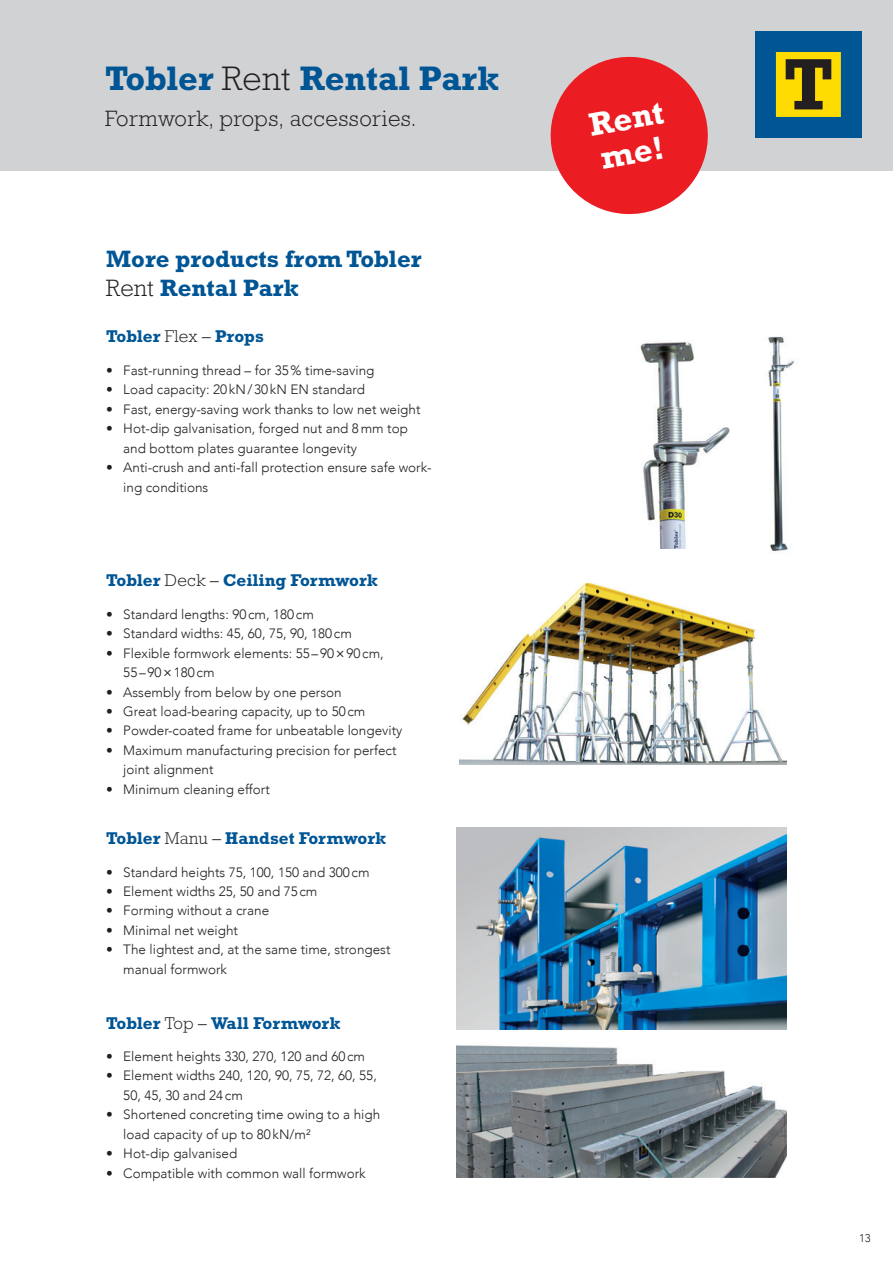
<style>
.page{position:relative;width:893px;height:1263px;background:#fff}
.page>*{position:absolute;margin:0;border:0;box-sizing:border-box;transform-origin:0 0}
.t1{font:700 34.5px "Rockwell Std";color:#005595}
.t2{font:700 33px/34.5px "Rockwell Std";color:#fff}
.t3{font:700 24px/28.8px "Rockwell Std";color:#005595}
.t4{font:300 22.5px "Rockwell Std";letter-spacing:.02em;color:#231f20}
.t5{font:700 17.25px "Rockwell Std";color:#005595}
.t6{font:300 13.5px/19.5px "Avenir";color:#231f20}
.t7{font:300 11.25px "Avenir";color:#231f20}
.s1{font-weight:300;color:#231f20}
.s2{font-weight:400}
</style>
<div class="page">
<img style="left:768px;top:336px;width:27px;height:215px">
<img style="left:640px;top:342px;width:90px;height:207px">
<img style="left:456px;top:1045px;width:331px;height:133px">
<img style="left:460px;top:584px;width:327px;height:180px">
<img style="left:456px;top:827px;width:331px;height:202px">
<div style="left:0;top:0;width:893px;height:170px;background:#d1d2d4"></div>
<div style="left:755px;top:31px;width:107px;height:107px;background:#005595"></div>
<div style="left:776px;top:52px;width:64px;height:64px;background:#ffdc01"></div>
<div style="left:776px;top:52px;width:65px;height:65px;border:1px solid #ffdc01"></div>
<svg style="left:786px;top:59px;width:45px;height:50px"></svg>
<svg style="left:548px;top:56px;width:162px;height:159px"></svg>
<h1 class="t1" style="left:105px;top:58px;width:396px">Tobler <span class="s1">Rent</span> Rental Park</h1>
<h3 class="t4" style="left:105px;top:105px;width:313px">Formwork, props, accessories.</h3>
<h2 class="t2" style="left:586px;top:107px;width:76px;rotate:-10deg">Rent me!</h2>
<h3 class="t3" style="left:106px;top:244px;width:317px">More products from Tobler<br><span class="s1">Rent</span> Rental Park</h3>
<p class="t5" style="left:106px;top:326px;width:159px">Tobler <span class="s1">Flex –</span> Props</p>
<p class="t6" style="left:106px;top:360px;width:270px">• Fast-running thread – for 35% time-saving</p>
<p class="t6" style="left:106px;top:380px;width:260px">• Load capacity: 20kN/30kN EN standard</p>
<p class="t6" style="left:106px;top:399px;width:316px">• Fast, energy-saving work thanks to low net weight</p>
<p class="t6" style="left:123px;top:419px;width:286px;text-indent:-17px">• Hot-dip galvanisation, forged nut and 8mm top and bottom plates guarantee longevity</p>
<p class="t6" style="left:123px;top:458px;width:310px;text-indent:-17px">• Anti-crush and anti-fall protection ensure safe work&shy;ing conditions</p>
<p class="t5" style="left:106px;top:570px;width:273px">Tobler <span class="s1">Deck –</span> Ceiling Formwork</p>
<p class="t6" style="left:106px;top:604px;width:209px">• Standard lengths: 90cm, 180cm</p>
<p class="t6" style="left:106px;top:624px;width:247px">• Standard widths: 45, 60, 75, 90, 180cm</p>
<p class="t6" style="left:123px;top:643px;width:262px;text-indent:-17px">• Flexible formwork elements: 55–90<span class="s2">×</span>90cm,<br>55–90<span class="s2">×</span>180cm</p>
<p class="t6" style="left:106px;top:682px;width:237px">• Assembly from below by one person</p>
<p class="t6" style="left:106px;top:702px;width:261px">• Great load-bearing capacity, up to 50cm</p>
<p class="t6" style="left:106px;top:721px;width:298px">• Powder-coated frame for unbeatable longevity</p>
<p class="t6" style="left:123px;top:741px;width:275px;text-indent:-17px">• Maximum manufacturing precision for perfect joint alignment</p>
<p class="t6" style="left:106px;top:780px;width:165px">• Minimum cleaning effort</p>
<p class="t5" style="left:106px;top:828px;width:281px">Tobler <span class="s1">Manu –</span> Handset Formwork</p>
<p class="t6" style="left:106px;top:862px;width:265px">• Standard heights 75, 100, 150 and 300cm</p>
<p class="t6" style="left:106px;top:882px;width:213px">• Element widths 25, 50 and 75cm</p>
<p class="t6" style="left:106px;top:901px;width:164px">• Forming without a crane</p>
<p class="t6" style="left:106px;top:920px;width:133px">• Minimal net weight</p>
<p class="t6" style="left:123px;top:940px;width:269px;text-indent:-17px">• The lightest and, at the same time, strongest manual formwork</p>
<p class="t5" style="left:106px;top:1013px;width:236px">Tobler <span class="s1">Top –</span> Wall Formwork</p>
<p class="t6" style="left:106px;top:1046px;width:260px">• Element heights 330, 270, 120 and 60cm</p>
<p class="t6" style="left:123px;top:1066px;width:255px;text-indent:-17px">• Element widths 240, 120, 90, 75, 72, 60, 55,<br>50, 45, 30 and 24cm</p>
<p class="t6" style="left:123px;top:1105px;width:258px;text-indent:-17px">• Shortened concreting time owing to a high load capacity of up to 80kN/m²</p>
<p class="t6" style="left:106px;top:1144px;width:133px">• Hot-dip galvanised</p>
<p class="t6" style="left:106px;top:1163px;width:261px">• Compatible with common wall formwork</p>
<p class="t7" style="left:859px;top:1231px;width:13px">13</p>
</div>
